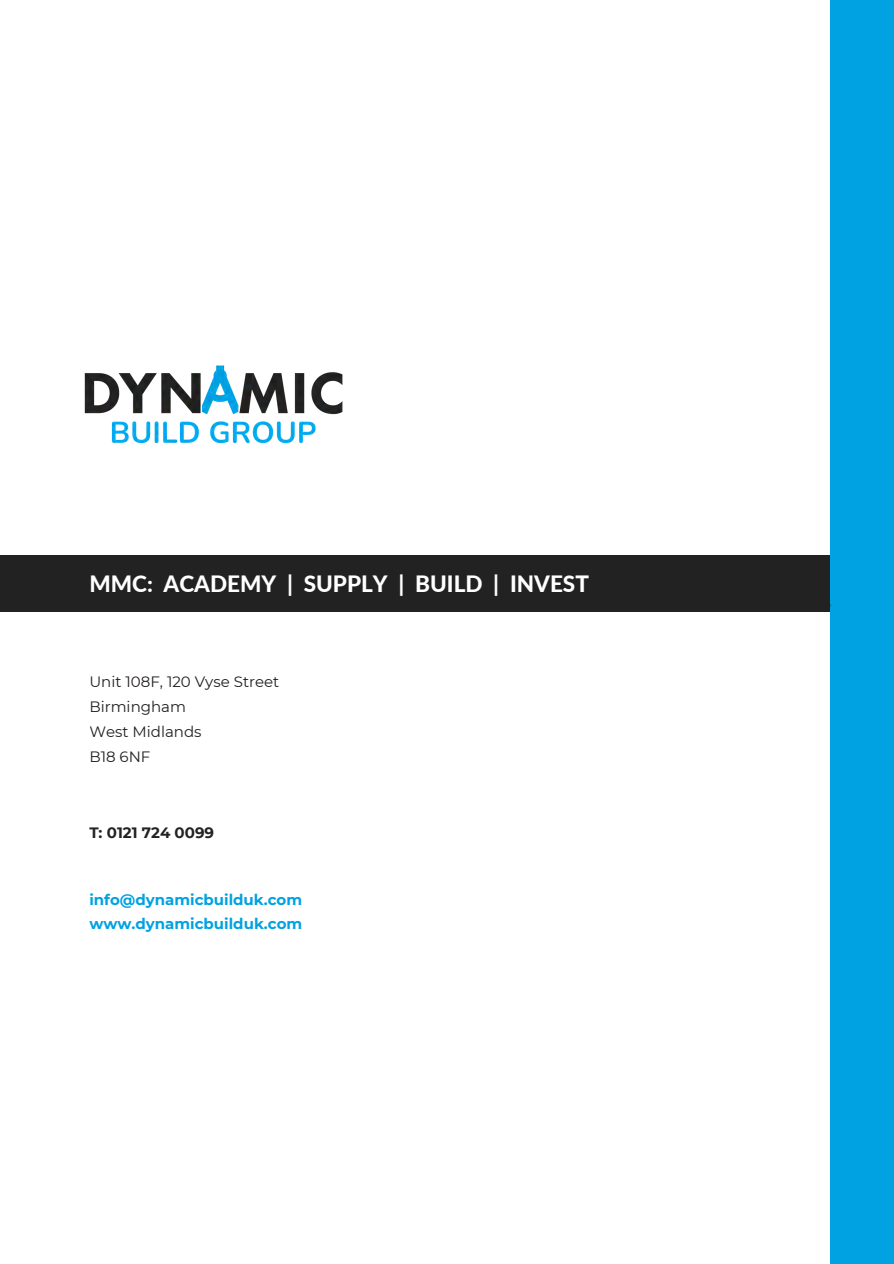
<style>
.page{position:relative;width:894px;height:1264px;background:#fff}
.page>*{position:absolute;margin:0;border:0;box-sizing:border-box;transform-origin:0 0}
.t1{font:800 22.5px "Lato";color:#fff}
.t2{font:15px "Montserrat";color:#231f20}
.t3{font:700 15px/24.8px "Montserrat";color:#00a2e1}
.t4{font:700 15px "Montserrat";color:#222}
</style>
<div class="page">
<div style="left:830px;top:0;width:63px;height:1263px;background:#00a2e1"></div>
<div style="left:0;top:555px;width:830px;height:56px;background:#222"></div>
<img style="left:84px;top:365px;width:259px;height:79px">
<p class="t1" style="left:89px;top:570px;width:501px">MMC: ACADEMY | SUPPLY | BUILD | INVEST</p>
<p class="t2" style="left:89px;top:673px;width:191px">Unit 108F, 120 Vyse Street</p>
<h1 class="t2" style="left:89px;top:697px;width:98px">Birmingham</h1>
<p class="t2" style="left:89px;top:722px;width:114px">West Midlands</p>
<p class="t2" style="left:89px;top:747px;width:63px">B18 6NF</p>
<p class="t4" style="left:89px;top:823px;width:126px">T: 0121 724 0099</p>
<p class="t3" style="left:89px;top:886px;width:214px">info@dynamicbuilduk.com www.dynamicbuilduk.com</p>
</div>
